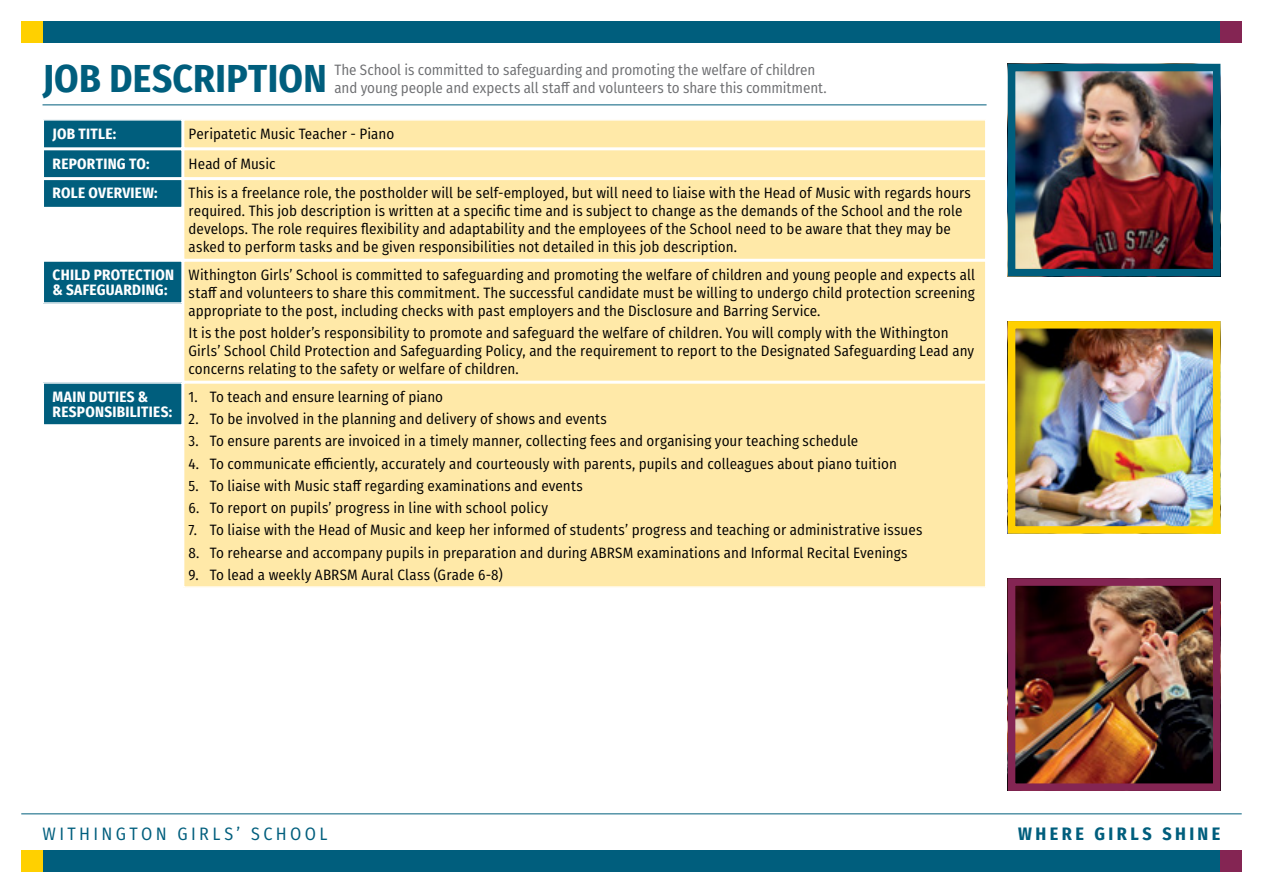
<style>
.page{position:relative;width:1263px;height:893px;background:#fff}
.page>*{position:absolute;margin:0;border:0;box-sizing:border-box;transform-origin:0 0}
.t1{font:700 39px "Fira Sans Condensed";letter-spacing:.005em;color:#005e7d}
.t2{font:18px "Fira Sans Condensed";letter-spacing:.185em;color:#005e7d}
.t3{font:700 18px "Fira Sans Condensed";letter-spacing:.19em;color:#005e7d}
.t4{font:15px/18px "Fira Sans Condensed";letter-spacing:.005em;color:#000}
.t5{font:15px/18px "Fira Sans Condensed";letter-spacing:-.005em;color:#6d6e71}
.t6{font:700 15px/15px "Fira Sans Condensed";letter-spacing:.02em;color:#fff}
</style>
<div class="page">
<div style="left:21px;top:850px;width:1221px;height:22px;background:#005e7d"></div>
<div style="left:21px;top:850px;width:22px;height:22px;background:#ffd000"></div>
<div style="left:1220px;top:850px;width:22px;height:22px;background:#842553"></div>
<hr style="left:21px;top:813px;width:1221px;height:1px;background:#005e7d">
<div style="left:21px;top:21px;width:1221px;height:22px;background:#005e7d"></div>
<div style="left:21px;top:21px;width:22px;height:22px;background:#ffd000"></div>
<div style="left:1220px;top:21px;width:22px;height:22px;background:#842553"></div>
<hr style="left:43px;top:104px;width:943px;height:1px;background:#005e7d">
<img style="left:1017px;top:73px;width:194px;height:194px">
<div style="left:1008px;top:64px;width:212px;height:212px;border:8px solid #005e7d"></div>
<img style="left:1017px;top:330px;width:194px;height:195px">
<div style="left:1008px;top:321px;width:212px;height:213px;border:8px solid #ffd000"></div>
<img style="left:1017px;top:587px;width:194px;height:195px">
<div style="left:1008px;top:578px;width:212px;height:213px;border:8px solid #842553"></div>
<div style="left:43px;top:120px;width:139px;height:28px;background:#005e7d"></div>
<div style="left:43px;top:119px;width:140px;height:30px;border:2px solid #fff"></div>
<div style="left:43px;top:150px;width:139px;height:28px;background:#005e7d"></div>
<div style="left:43px;top:149px;width:140px;height:30px;border:2px solid #fff"></div>
<div style="left:184px;top:120px;width:802px;height:28px;background:#ffe9a8"></div>
<div style="left:183px;top:119px;width:803px;height:30px;border:2px solid #fff"></div>
<div style="left:184px;top:150px;width:802px;height:28px;background:#ffe9a8"></div>
<div style="left:183px;top:149px;width:803px;height:30px;border:2px solid #fff"></div>
<div style="left:43px;top:179px;width:139px;height:29px;background:#005e7d"></div>
<div style="left:43px;top:179px;width:140px;height:29px;border:2px solid #fff"></div>
<div style="left:184px;top:179px;width:802px;height:80px;background:#ffe9a8"></div>
<div style="left:183px;top:179px;width:803px;height:81px;border:2px solid #fff"></div>
<div style="left:43px;top:261px;width:139px;height:42px;background:#005e7d"></div>
<div style="left:43px;top:260px;width:140px;height:44px;border:2px solid #fff"></div>
<div style="left:184px;top:261px;width:802px;height:120px;background:#ffe9a8"></div>
<div style="left:183px;top:260px;width:803px;height:122px;border:2px solid #fff"></div>
<div style="left:43px;top:383px;width:139px;height:42px;background:#005e7d"></div>
<div style="left:43px;top:382px;width:140px;height:44px;border:2px solid #fff"></div>
<div style="left:184px;top:383px;width:802px;height:204px;background:#ffe9a8"></div>
<div style="left:183px;top:382px;width:803px;height:206px;border:2px solid #fff"></div>
<h1 class="t1" style="left:43px;top:46px;width:285px">JOB DESCRIPTION</h1>
<p class="t5" style="left:334px;top:60px;width:494px">The School is committed to safeguarding and promoting the welfare of children and young people and expects all staff and volunteers to share this commitment.</p>
<p class="t6" style="left:53px;top:118px;width:98px;line-height:29.7px">JOB TITLE:<br>REPORTING TO:</p>
<p class="t4" style="left:189px;top:118px;width:207px;line-height:29.7px">Peripatetic Music Teacher - Piano<br>Head of Music</p>
<p class="t6" style="left:53px;top:185px;width:106px">ROLE OVERVIEW:</p>
<p class="t4" style="left:189px;top:184px;width:784px">This is a freelance role, the postholder will be self-employed, but will need to liaise with the Head of Music with regards hours required. This job description is written at a specific time and is subject to change as the demands of the School and the role develops. The role requires flexibility and adaptability and the employees of the School need to be aware that they may be asked to perform tasks and be given responsibilities not detailed in this job description.</p>
<p class="t6" style="left:53px;top:266px;width:123px">CHILD PROTECTION &amp; SAFEGUARDING:</p>
<p class="t4" style="left:189px;top:265px;width:788px;text-align:justify">Withington Girls’ School is committed to safeguarding and promoting the welfare of children and young people and expects all staff and volunteers to share this commitment. The successful candidate must be willing to undergo child protection screening appropriate to the post, including checks with past employers and the Disclosure and Barring Service.</p>
<p class="t4" style="left:189px;top:324px;width:787px">It is the post holder’s responsibility to promote and safeguard the welfare of children. You will comply with the Withington<br>Girls’ School Child Protection and Safeguarding Policy, and the requirement to report to the Designated Safeguarding Lead any concerns relating to the safety or welfare of children.</p>
<p class="t6" style="left:53px;top:388px;width:121px">MAIN DUTIES &amp;<br>RESPONSIBILITIES:</p>
<p class="t4" style="left:189px;top:387px;width:256px">1. To teach and ensure learning of piano</p>
<p class="t4" style="left:189px;top:410px;width:420px">2. To be involved in the planning and delivery of shows and events</p>
<p class="t4" style="left:189px;top:432px;width:671px">3. To ensure parents are invoiced in a timely manner, collecting fees and organising your teaching schedule</p>
<p class="t4" style="left:189px;top:454px;width:710px">4. To communicate efficiently, accurately and courteously with parents, pupils and colleagues about piano tuition</p>
<p class="t4" style="left:189px;top:476px;width:396px">5. To liaise with Music staff regarding examinations and events</p>
<p class="t4" style="left:189px;top:499px;width:361px">6. To report on pupils’ progress in line with school policy</p>
<p class="t4" style="left:189px;top:521px;width:735px">7. To liaise with the Head of Music and keep her informed of students’ progress and teaching or administrative issues</p>
<p class="t4" style="left:189px;top:543px;width:720px">8. To rehearse and accompany pupils in preparation and during ABRSM examinations and Informal Recital Evenings</p>
<p class="t4" style="left:189px;top:565px;width:316px">9. To lead a weekly ABRSM Aural Class (Grade 6-8)</p>
<p class="t2" style="left:43px;top:820px;width:286px">WITHINGTON GIRLS’ SCHOOL</p>
<p class="t3" style="left:1018px;top:818px;width:204px">WHERE GIRLS SHINE</p>
</div>
